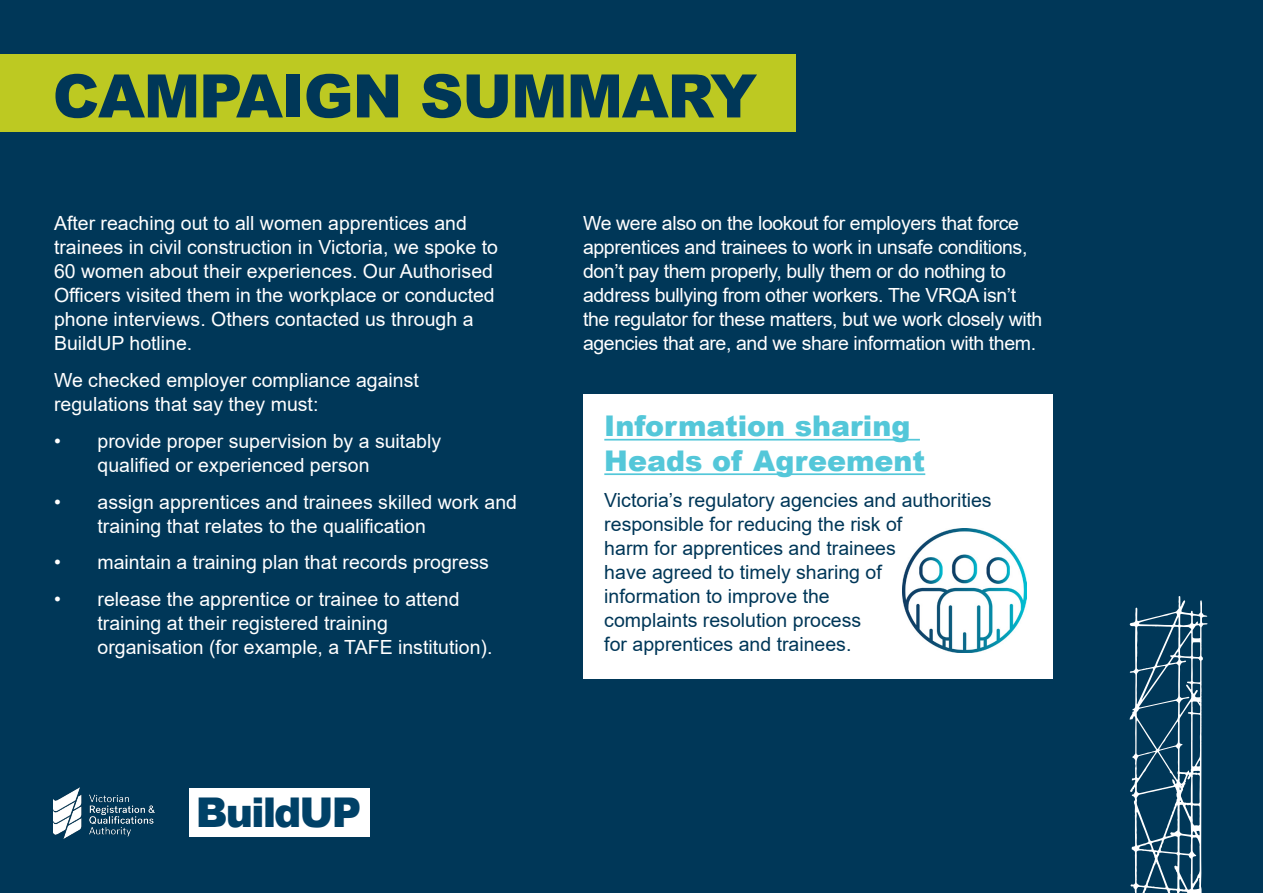
<style>
.page{position:relative;width:1263px;height:893px;background:#003758}
.page>*{position:absolute;margin:0;border:0;box-sizing:border-box;transform-origin:0 0}
.t1{font:900 60px "Arial";letter-spacing:-.02em;color:#003758}
.t2{font:900 40.95px "Arial";letter-spacing:-.05em;color:#004167}
.Paragraph_Style_1{font:900 28.5px/34.5px "Arial";color:#54c7d9}
.Paragraph_Style_1-2{font:19.5px/24px "Arial";color:#fff}
.Paragraph_Style_1-3{font:19.5px/24px "Arial";letter-spacing:-.02em;color:#fff}
.Paragraph_Style_1-4{font:19.5px/24px "Arial";color:#003758}
</style>
<div class="page">
<div style="left:189px;top:788px;width:181px;height:49px;background:#fff"></div>
<img style="left:53px;top:787px;width:101px;height:52px">
<div style="left:0;top:54px;width:795px;height:78px;background:#bdc922"></div>
<div style="left:583px;top:394px;width:469px;height:285px;background:#fff"></div>
<hr style="left:604px;top:439px;width:316px;height:2px;background:#54c7d9">
<hr style="left:604px;top:473px;width:321px;height:2px;background:#54c7d9">
<svg style="left:1129px;top:596px;width:79px;height:297px"></svg>
<img style="left:903px;top:529px;width:123px;height:123px">
<p class="t1" style="left:53px;top:52px;width:706px">CAMPAIGN SUMMARY</p>
<p class="Paragraph_Style_1-2" style="left:54px;top:211px;width:446px">After reaching out to all women apprentices and trainees in civil construction in Victoria, we spoke to 60 women about their experiences. Our Authorised Officers visited them in the workplace or conducted phone interviews. Others contacted us through a BuildUP hotline.</p>
<p class="Paragraph_Style_1-2" style="left:54px;top:368px;width:366px">We checked employer compliance against regulations that say they must:</p>
<p class="Paragraph_Style_1-2" style="left:98px;top:429px;width:345px;text-indent:-44px">• provide proper supervision by a suitably qualified or experienced person</p>
<p class="Paragraph_Style_1-2" style="left:98px;top:490px;width:421px;text-indent:-44px">• assign apprentices and trainees skilled work and training that relates to the qualification</p>
<p class="Paragraph_Style_1-2" style="left:54px;top:550px;width:436px">• maintain a training plan that records progress</p>
<p class="Paragraph_Style_1-2" style="left:98px;top:587px;width:396px;text-indent:-44px">• release the apprentice or trainee to attend training at their registered training organisation (for example, a TAFE institution).</p>
<h2 class="t2" style="left:196px;top:783px;width:167px">BuildUP</h2>
<p class="Paragraph_Style_1-3" style="left:583px;top:211px;width:461px">We were also on the lookout for employers that force apprentices and trainees to work in unsafe conditions, don’t pay them properly, bully them or do nothing to address bullying from other workers. The VRQA isn’t the regulator for these matters, but we work closely with agencies that are, and we share information with them.</p>
<p class="Paragraph_Style_1" style="left:604px;top:408px;width:322px">Information sharing<br>Heads of Agreement</p>
<p class="Paragraph_Style_1-4" style="left:604px;top:488px;width:389px">Victoria’s regulatory agencies and authorities responsible for reducing the risk of<br>harm for apprentices and trainees<br>have agreed to timely sharing of<br>information to improve the<br>complaints resolution process<br>for apprentices and trainees.</p>
</div>
